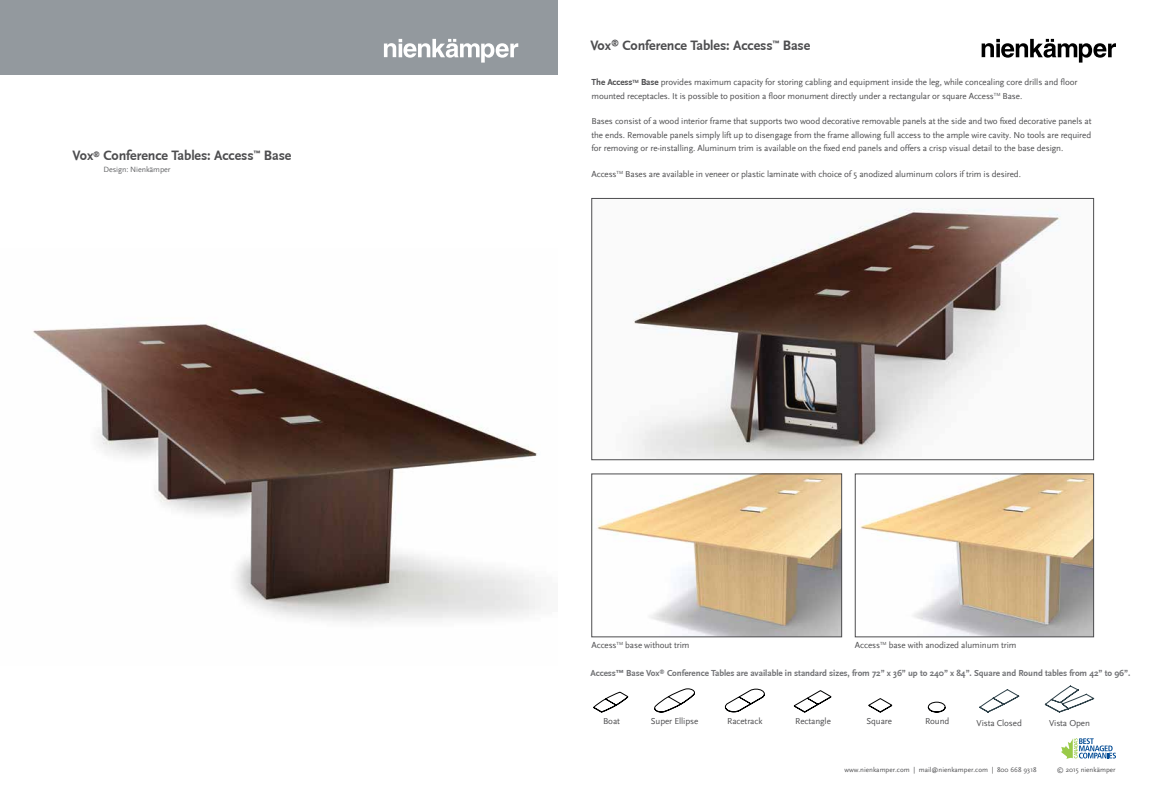
<style>
.page{position:relative;width:1170px;height:792px;background:#fff}
.page>*{position:absolute;margin:0;border:0;box-sizing:border-box;transform-origin:0 0}
.t1{font:700 14px "Scala Sans";letter-spacing:-.005em;color:#4d4d4f}
.t2{font:9px/13.5px "Scala Sans";letter-spacing:-.01em;color:#4d4d4f}
.t3{font:700 9px "Scala Sans";letter-spacing:-.005em;color:#717275}
.t4{font:8px "Scala Sans";letter-spacing:-.01em;color:#636466}
.t5{font:7px "Scala Sans";letter-spacing:.005em;color:#4d4d4f}
.s1{font-weight:700}
</style>
<div class="page">
<img style="left:33px;top:324px;width:508px;height:298px">
<div style="left:0;top:0;width:558px;height:75px;background:#93999e"></div>
<img style="left:633px;top:208px;width:428px;height:250px">
<div style="left:591px;top:198px;width:503px;height:262px;border:1px solid #4d4d4f"></div>
<img style="left:597px;top:476px;width:243px;height:159px">
<div style="left:591px;top:474px;width:251px;height:163px;border:1px solid #4d4d4f"></div>
<img style="left:860px;top:476px;width:232px;height:159px">
<div style="left:855px;top:474px;width:239px;height:163px;border:1px solid #4d4d4f"></div>
<svg style="left:593px;top:691px;width:36px;height:22px"></svg>
<svg style="left:725px;top:689px;width:40px;height:23px"></svg>
<svg style="left:793px;top:690px;width:39px;height:23px"></svg>
<svg style="left:868px;top:698px;width:25px;height:15px"></svg>
<svg style="left:928px;top:702px;width:18px;height:11px"></svg>
<svg style="left:1045px;top:685px;width:49px;height:28px"></svg>
<svg style="left:979px;top:689px;width:40px;height:24px"></svg>
<svg style="left:654px;top:688px;width:41px;height:25px"></svg>
<svg style="left:384px;top:39px;width:134px;height:24px"></svg>
<svg style="left:982px;top:39px;width:134px;height:24px"></svg>
<svg style="left:1061px;top:738px;width:55px;height:21px"></svg>
<h1 class="t1" style="left:73px;top:148px;width:220px">Vox<sup>®</sup> Conference Tables: Access<sup>™</sup> Base</h1>
<p class="t4" style="left:103px;top:165px;width:69px">Design: Nienkämper</p>
<h1 class="t1" style="left:590px;top:38px;width:221px">Vox<sup>®</sup> Conference Tables: Access<sup>™</sup> Base</h1>
<p class="t2" style="left:591px;top:76px;width:487px"><span class="s1">The Access</span><sup>TM</sup> <span class="s1">Base</span> provides maximum capacity for storing cabling and equipment inside the leg, while concealing core drills and floor mounted receptacles. It is possible to position a floor monument directly under a rectangular or square Access<sup>TM</sup> Base.</p>
<p class="t2" style="left:591px;top:115px;width:502px;text-align:justify">Bases consist of a wood interior frame that supports two wood decorative removable panels at the side and two fixed decorative panels at the ends. Removable panels simply lift up to disengage from the frame allowing full access to the ample wire cavity. No tools are required for removing or re-installing. Aluminum trim is available on the fixed end panels and offers a crisp visual detail to the base design.</p>
<p class="t2" style="left:591px;top:167px;width:431px">Access<sup>TM</sup> Bases are available in veneer or plastic laminate with choice of 5 anodized aluminum colors if trim is desired.</p>
<p class="t2" style="left:591px;top:638px;width:100px">Access<sup>TM</sup> base without trim</p>
<p class="t2" style="left:855px;top:638px;width:163px">Access<sup>TM</sup> base with anodized aluminum trim</p>
<p class="t3" style="left:590px;top:668px;width:541px">Access™ Base Vox<sup>®</sup> Conference Tables are available in standard sizes, from 72” x 36” up to 240” x 84”. Square and Round tables from 42” to 96”.</p>
<p class="t2" style="left:603px;top:714px;width:18px">Boat</p>
<p class="t2" style="left:651px;top:714px;width:49px">Super Ellipse</p>
<p class="t2" style="left:727px;top:714px;width:37px">Racetrack</p>
<p class="t2" style="left:795px;top:714px;width:37px">Rectangle</p>
<p class="t2" style="left:867px;top:714px;width:27px">Square</p>
<p class="t2" style="left:925px;top:714px;width:26px">Round</p>
<p class="t2" style="left:977px;top:716px;width:47px">Vista Closed</p>
<p class="t2" style="left:1049px;top:716px;width:42px">Vista Open</p>
<p class="t5" style="left:844px;top:766px;width:194px">www.nienkamper.com | mail@nienkamper.com | 800 668 9318</p>
<p class="t5" style="left:1057px;top:766px;width:60px">© 2015 nienkämper</p>
</div>
